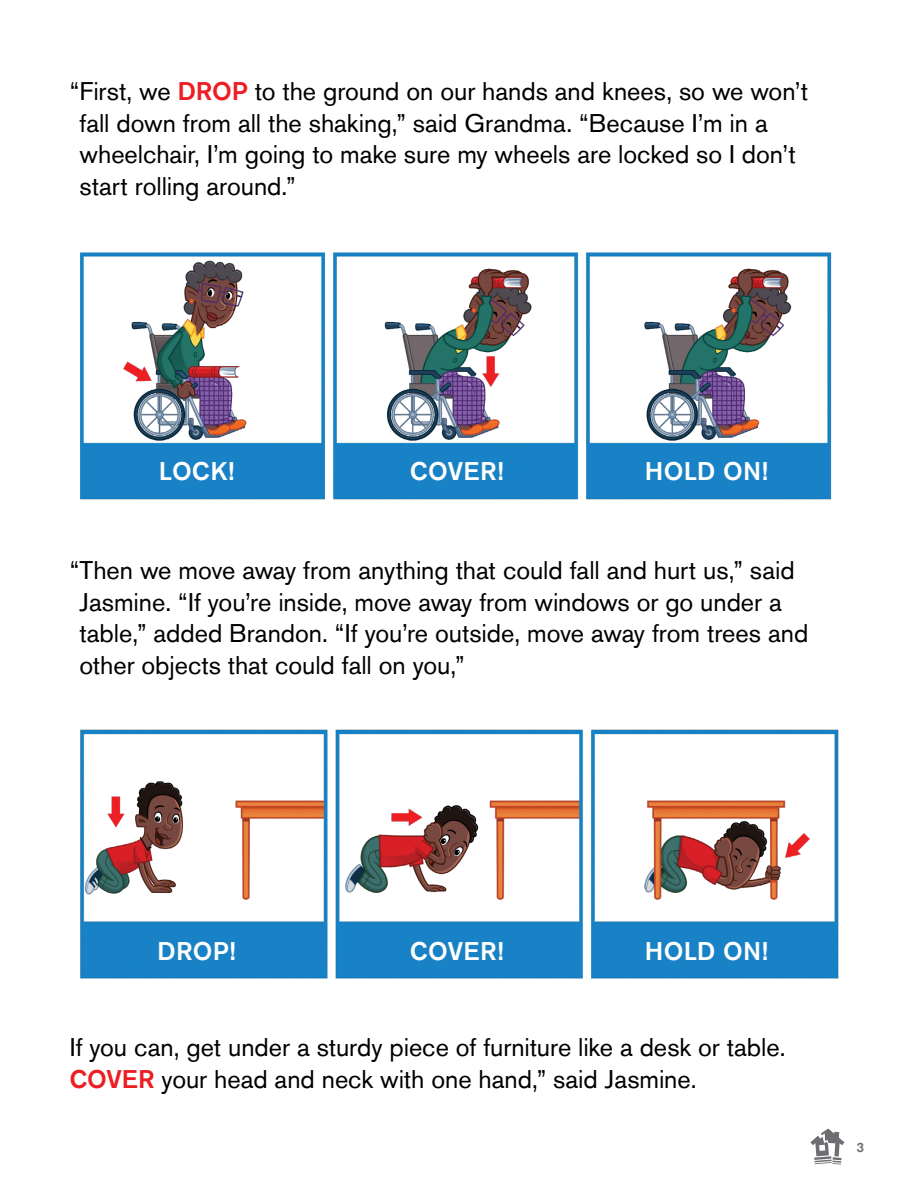
<style>
.page{position:relative;width:918px;height:1188px;background:#fff}
.page>*{position:absolute;margin:0;border:0;box-sizing:border-box;transform-origin:0 0}
.book_text{font:25.5px/31.5px "Akzidenz Grotesk Std";letter-spacing:-.005em;color:#000}
.book_text-2{font:500 25.5px "Akzidenz Grotesk Std";letter-spacing:.015em;color:#fff}
.t1{font:500 13.5px "Akzidenz Grotesk Std";color:#6d6e71}
.s1{font-weight:500;color:#ed1d24}
</style>
<div class="page">
<img style="left:80px;top:729px;width:759px;height:250px">
<img style="left:80px;top:252px;width:752px;height:248px">
<svg style="left:810px;top:1129px;width:34px;height:36px"></svg>
<p class="book_text" style="left:80px;top:75px;width:730px;text-indent:-10px">“First, we <span class="s1">DROP</span> to the ground on our hands and knees, so we won’t fall down from all the shaking,” said Grandma. “Because I’m in a wheelchair, I’m going to make sure my wheels are locked so I don’t start rolling around.”</p>
<p class="book_text-2" style="left:159px;top:456px;width:77px">LOCK!</p>
<p class="book_text-2" style="left:410px;top:456px;width:95px">COVER!</p>
<p class="book_text-2" style="left:645px;top:456px;width:125px">HOLD ON!</p>
<p class="book_text" style="left:79px;top:555px;width:730px;text-indent:-10px">“Then we move away from anything that could fall and hurt us,” said Jasmine. “If you’re inside, move away from windows or go under a table,” added Brandon. “If you’re outside, move away from trees and other objects that could fall on you,”</p>
<p class="book_text-2" style="left:158px;top:936px;width:79px">DROP!</p>
<p class="book_text-2" style="left:410px;top:936px;width:95px">COVER!</p>
<p class="book_text-2" style="left:645px;top:936px;width:125px">HOLD ON!</p>
<p class="book_text" style="left:70px;top:1031px;width:717px">If you can, get under a sturdy piece of furniture like a desk or table.<br><span class="s1">COVER</span> your head and neck with one hand,” said Jasmine.</p>
<p class="t1" style="left:856px;top:1139px;width:9px">3</p>
</div>
